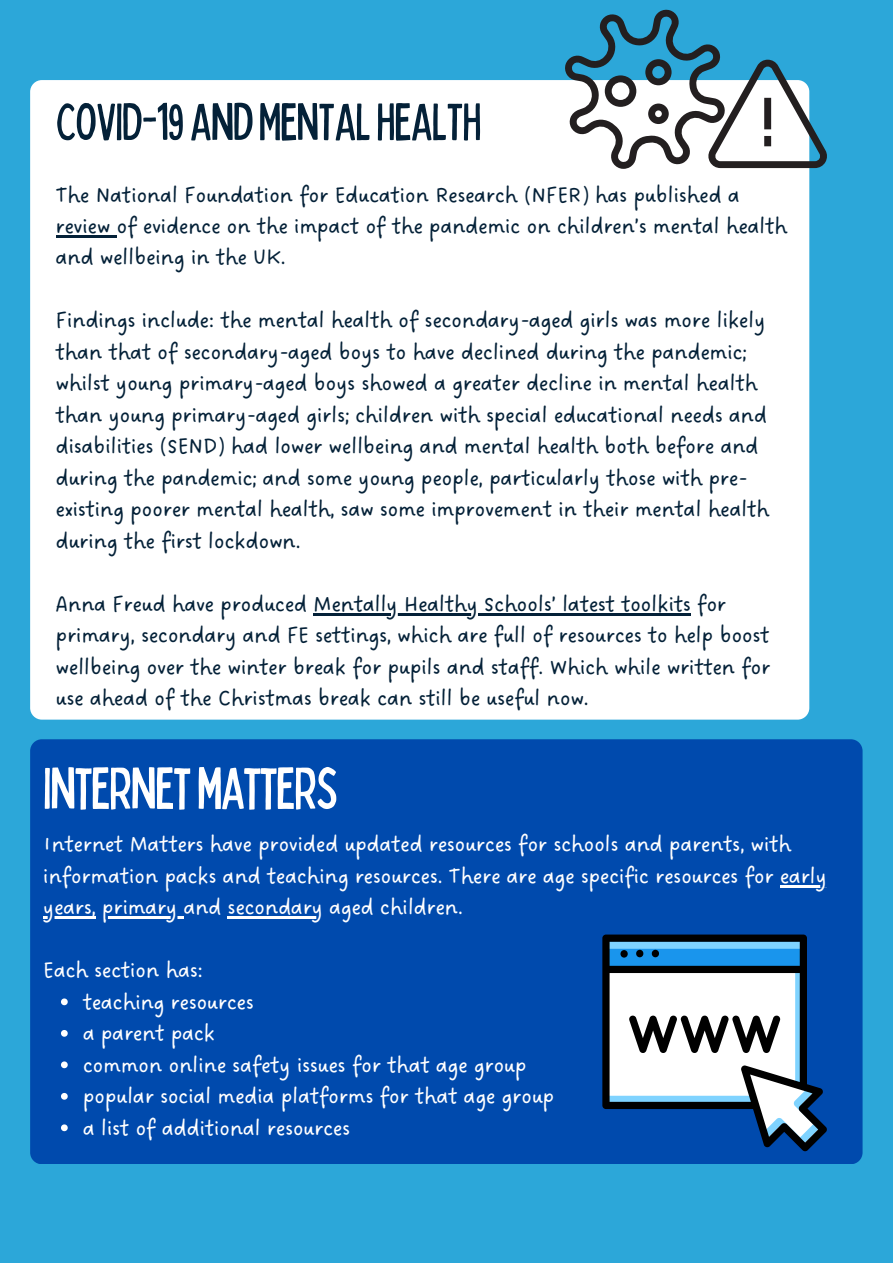
<style>
.page{position:relative;width:893px;height:1264px;background:#fff}
.page>*{position:absolute;margin:0;border:0;box-sizing:border-box;transform-origin:0 0}
.t1{font:condensed 58.5px "Bobby Jones";letter-spacing:-.025em;color:#fff}
.t2{font:condensed 52.5px "Bobby Jones";letter-spacing:-.025em;color:#042138}
.t3{font:23.4px/31.5px "DO Sans Regular";letter-spacing:-.025em;color:#042138}
.t4{font:23.4px/31.5px "DO Sans Regular";letter-spacing:-.025em;color:#fff}
</style>
<div class="page">
<div style="left:0;top:0;width:892px;height:1262px;background:#2ca7d9"></div>
<div style="left:30px;top:80px;width:779px;height:639px;background:#fff;border-radius:12px"></div>
<div style="left:30px;top:739px;width:832px;height:424px;background:#004aad;border-radius:12px"></div>
<hr style="left:56px;top:235px;width:60px;height:2px;background:#042138">
<hr style="left:313px;top:613px;width:377px;height:2px;background:#042138">
<svg style="left:602px;top:934px;width:225px;height:217px"></svg>
<svg style="left:564px;top:9px;width:263px;height:160px"></svg>
<svg style="left:61px;top:998px;width:7px;height:7px"></svg>
<svg style="left:61px;top:1030px;width:7px;height:6px"></svg>
<svg style="left:61px;top:1061px;width:7px;height:7px"></svg>
<svg style="left:61px;top:1093px;width:7px;height:6px"></svg>
<svg style="left:61px;top:1124px;width:7px;height:7px"></svg>
<hr style="left:779px;top:884px;width:47px;height:3px;background:#fff">
<hr style="left:43px;top:916px;width:49px;height:2px;background:#fff">
<hr style="left:102px;top:916px;width:81px;height:2px;background:#fff">
<hr style="left:228px;top:916px;width:94px;height:2px;background:#fff">
<h2 class="t2" style="left:56px;top:88px;width:427px">COVID-19ANDMENTALHEALTH</h2>
<p class="t3" style="left:56px;top:180px;width:733px">The National Foundation for Education Research (NFER) has published a review of evidence on the impact of the pandemic on children’s mental health and wellbeing in the UK.</p>
<p class="t3" style="left:56px;top:306px;width:715px">Findings include: the mental health of secondary-aged girls was more likely than that of secondary-aged boys to have declined during the pandemic; whilst young primary-aged boys showed a greater decline in mental health than young primary-aged girls; children with special educational needs and disabilities (SEND) had lower wellbeing and mental health both before and during the pandemic; and some young people, particularly those with pre&shy;existing poorer mental health, saw some improvement in their mental health during the first lockdown.</p>
<p class="t3" style="left:56px;top:589px;width:716px">Anna Freud have produced Mentally Healthy Schools’ latest toolkits for primary, secondary and FE settings, which are full of resources to help boost wellbeing over the winter break for pupils and staff. Which while written for use ahead of the Christmas break can still be useful now.</p>
<h1 class="t1" style="left:43px;top:750px;width:296px">INTERNETMATTERS</h1>
<p class="t4" style="left:43px;top:829px;width:785px">Internet Matters have provided updated resources for schools and parents, with information packs and teaching resources. There are age specific resources for early years, primary and secondary aged children.</p>
<p class="t4" style="left:43px;top:955px;width:162px">Each section has:</p>
<p class="t4" style="left:83px;top:987px;width:473px">teaching resources<br>a parent pack<br>common online safety issues for that age group popular social media platforms for that age group a list of additional resources</p>
</div>
